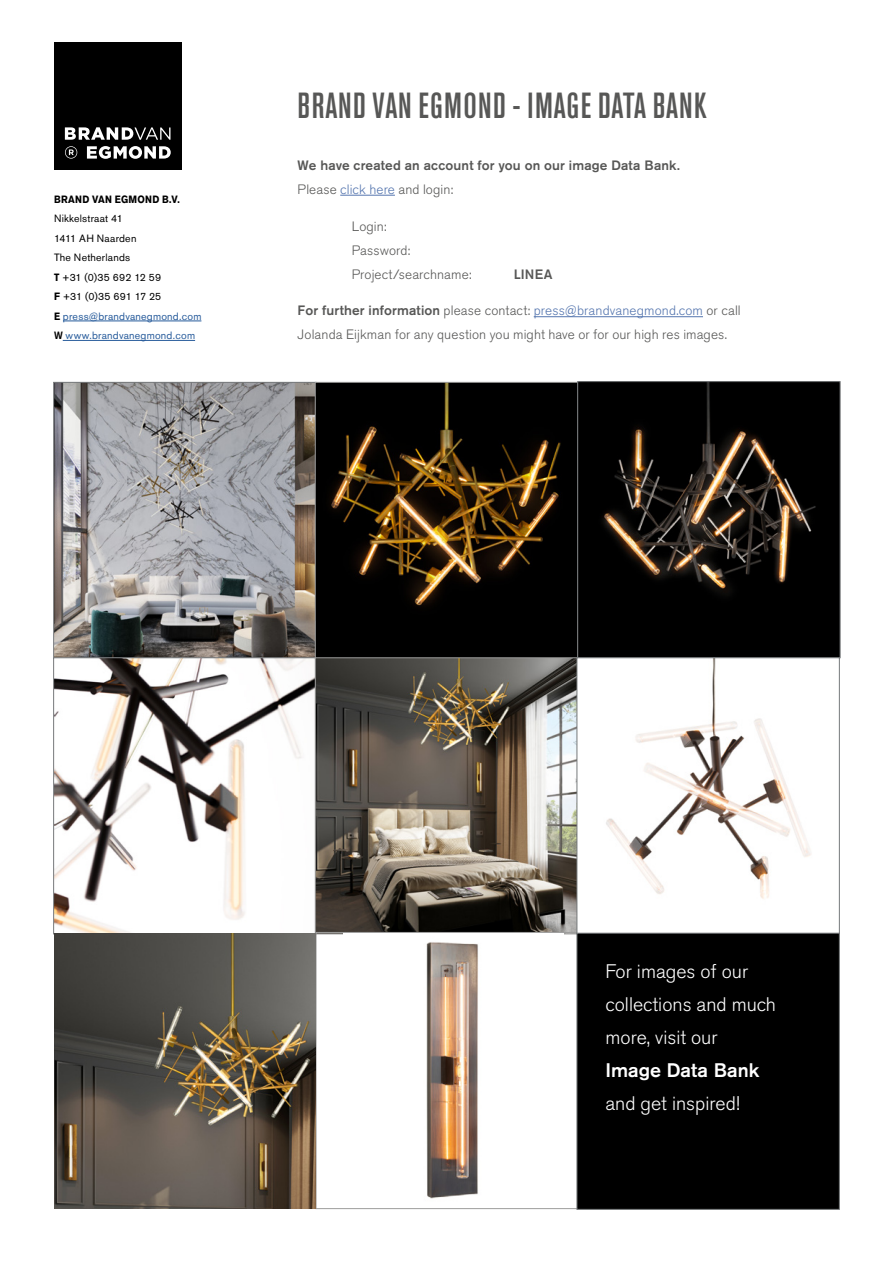
<style>
.page{position:relative;width:893px;height:1263px;background:#fff}
.page>*{position:absolute;margin:0;border:0;box-sizing:border-box;transform-origin:0 0}
.t1{font:500 condensed 36px "Akzidenz Grotesk BE";letter-spacing:.02em;color:#575756}
.t2{font:300 19.5px/33px "Akzidenz Grotesk BE";color:#fff}
.t3{font:500 19.5px "Akzidenz Grotesk BE";color:#fff}
.t4{font:300 13.5px/24px "Akzidenz Grotesk BE";letter-spacing:.01em;color:#575756}
.t5{font:500 13.5px/24px "Akzidenz Grotesk BE";letter-spacing:.01em;color:#575756}
.t6{font:10.5px/19.5px "Akzidenz Grotesk BE";letter-spacing:.02em;color:#000}
.t7{font:700 10.5px "Akzidenz Grotesk BE";letter-spacing:.03em;color:#000;scale:.9 1}
.s1{font-weight:700}
.s2{color:#275b9b}
.s3{font-weight:500}
.s4{font-weight:300}
.s5{font-weight:300;color:#5576af}
.s6{color:#5576af}
</style>
<div class="page">
<hr style="left:63px;top:321px;width:138px;height:1px;background:#275b9b">
<hr style="left:63px;top:340px;width:132px;height:1px;background:#275b9b">
<div style="left:54px;top:42px;width:128px;height:128px;background:#000"></div>
<svg style="left:87px;top:146px;width:84px;height:13px"></svg>
<svg style="left:65px;top:127px;width:105px;height:13px"></svg>
<svg style="left:65px;top:146px;width:12px;height:13px"></svg>
<hr style="left:340px;top:195px;width:55px;height:1px;background:#5576af">
<hr style="left:534px;top:316px;width:169px;height:1px;background:#5576af">
<img style="left:54px;top:935px;width:261px;height:274px">
<svg style="left:53px;top:382px;width:262px;height:275px;background:#959494"></svg>
<svg style="left:53px;top:657px;width:262px;height:278px"></svg>
<svg style="left:315px;top:382px;width:262px;height:275px;background:#1e1509"></svg>
<img style="left:315px;top:657px;width:261px;height:275px">
<svg style="left:577px;top:381px;width:264px;height:277px;background:#17130f"></svg>
<svg style="left:315px;top:932px;width:261px;height:277px"></svg>
<svg style="left:576px;top:657px;width:264px;height:275px"></svg>
<div style="left:576px;top:932px;width:264px;height:278px;background:#000"></div>
<p class="t7" style="left:54px;top:193px;width:141px">BRAND VAN EGMOND B.V.</p>
<p class="t6" style="left:54px;top:209px;width:149px">Nikkelstraat 41<br>1411 AH Naarden<br>The Netherlands<br><span class="s1">T</span> +31 (0)35 692 12 59<br><span class="s1">F</span> +31 (0)35 691 17 25<br><span class="s1">E</span> <span class="s2">press@brandvanegmond.com<br></span><span class="s3">W</span> <span class="s2">www.brandvanegmond.com</span></p>
<h1 class="t1" style="left:298px;top:85px;width:411px">BRAND VAN EGMOND - IMAGE DATA BANK</h1>
<p class="t5" style="left:298px;top:153px;width:384px">We have created an account for you on our image Data Bank.<br><span class="s4">Please</span> <span class="s5">click here</span> <span class="s4">and login:</span></p>
<p class="t4" style="left:352px;top:214px;width:121px">Login:<br>Password:<br>Project/searchname:</p>
<p class="t5" style="left:514px;top:262px;width:40px">LINEA</p>
<p class="t4" style="left:298px;top:299px;width:445px"><span class="s3">For further information</span> please contact: <span class="s6">press@brandvanegmond.com</span> or call<br>Jolanda Eijkman for any question you might have or for our high res images.</p>
<h2 class="t2" style="left:605px;top:955px;width:172px">For images of our collections and much more, visit our</h2>
<h2 class="t3" style="left:605px;top:1058px;width:155px">Image Data Bank</h2>
<h2 class="t2" style="left:605px;top:1087px;width:136px">and get inspired!</h2>
</div>
